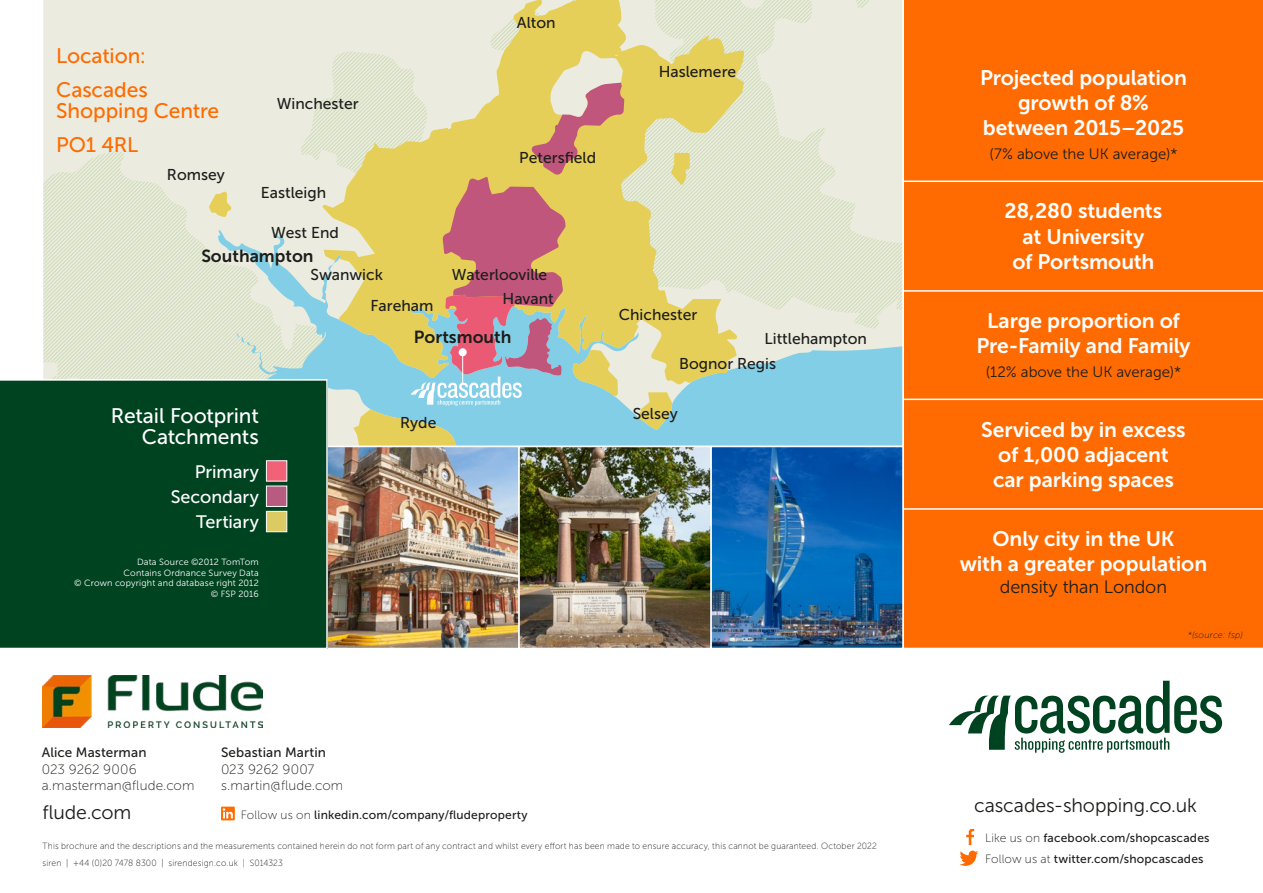
<style>
.page{position:relative;width:1263px;height:893px;background:#fff}
.page>*{position:absolute;margin:0;border:0;box-sizing:border-box;transform-origin:0 0}
.t1{font:21px/25.2px "Museo Sans 700";letter-spacing:-.005em;color:#fff;text-align:center}
.t2{font:21px/33.8px "Museo Sans 500";letter-spacing:-.005em;color:#ff6b00}
.t3{font:21px/21px "Museo Sans 500";letter-spacing:-.01em;color:#fff;text-align:right}
.t4{font:19.5px "Museo Sans 300";letter-spacing:-.005em;color:#1d1d1b}
.t5{font:18px/25.2px "Museo Sans 500";letter-spacing:-.005em;color:#fff;text-align:right}
.t6{font:18px "Museo Sans 300";letter-spacing:-.005em;color:#1d1d1b}
.t7{font:17.4px "Museo Sans 700";color:#1d1d1b}
.t8{font:15.6px/23.9px "Museo Sans 500";color:#1d1d1b}
.t9{font:15px "Museo Sans 300";letter-spacing:.005em;color:#1d1d1b}
.t10{font:13.5px/16.5px "Museo Sans 100";letter-spacing:.01em;color:#1d1d1b}
.t11{font:13.5px "Museo Sans 500";letter-spacing:.01em;color:#1d1d1b}
.t12{font:12px/20.7px "Museo Sans 500";letter-spacing:.015em;color:#1d1d1b}
.t13{font:9px/16.2px "Museo Sans 100";letter-spacing:.025em;color:#1d1d1b;scale:.95 1}
.t14{font:9px/10.5px "Museo Sans 300";letter-spacing:.02em;color:#fff;text-align:right}
.t15{font:italic 9px "Museo Sans 100";letter-spacing:.015em;color:#1d1d1b}
.s1{font-family:"Museo Sans 100"}
</style>
<div class="page">
<svg style="left:43px;top:0;width:859px;height:446px"></svg>
<img style="left:329px;top:449px;width:188px;height:197px">
<div style="left:326px;top:446px;width:194px;height:203px;border:2px solid #fff"></div>
<img style="left:521px;top:449px;width:188px;height:197px">
<div style="left:518px;top:446px;width:194px;height:203px;border:2px solid #fff"></div>
<img style="left:713px;top:449px;width:188px;height:197px">
<div style="left:710px;top:446px;width:194px;height:203px;border:2px solid #fff"></div>
<div style="left:0;top:379px;width:328px;height:270px;background:#004320"></div>
<svg style="left:966px;top:829px;width:8px;height:16px"></svg>
<svg style="left:960px;top:851px;width:18px;height:15px"></svg>
<div style="left:266px;top:460px;width:21px;height:21px;background:#f16278;border:1px solid #fff"></div>
<div style="left:266px;top:486px;width:21px;height:21px;background:#b85b81;border:1px solid #fff"></div>
<div style="left:266px;top:511px;width:21px;height:21px;background:#dccb63;border:1px solid #fff"></div>
<img style="left:43px;top:676px;width:219px;height:51px">
<div style="left:902px;top:0;width:361px;height:649px;background:#ff6b00"></div>
<svg style="left:221px;top:807px;width:14px;height:13px"></svg>
<svg style="left:949px;top:681px;width:273px;height:72px"></svg>
<h1 class="t2" style="left:56px;top:39px;width:93px">Location:<br>Cascades</h1>
<h1 class="t2" style="left:56px;top:94px;width:165px">Shopping Centre<br>PO1 4RL</h1>
<h3 class="t8" style="left:167px;top:163px;width:59px">Romsey</h3>
<h3 class="t8" style="left:277px;top:92px;width:84px">Winchester</h3>
<h3 class="t8" style="left:261px;top:181px;width:67px">Eastleigh</h3>
<h3 class="t8" style="left:271px;top:221px;width:69px">West End</h3>
<h3 class="t7" style="left:201px;top:246px;width:114px">Southampton</h3>
<h3 class="t8" style="left:311px;top:263px;width:74px">Swanwick</h3>
<h3 class="t8" style="left:371px;top:294px;width:64px">Fareham</h3>
<h3 class="t8" style="left:517px;top:11px;width:40px">Alton</h3>
<h3 class="t8" style="left:519px;top:146px;width:78px">Petersfield</h3>
<h3 class="t8" style="left:502px;top:263px;width:53px;text-indent:-51px">Waterlooville<br>Havant</h3>
<h1 class="t3" style="left:111px;top:405px;width:149px">Retail Footprint<br>Catchments</h1>
<h3 class="t5" style="left:171px;top:459px;width:90px">Primary<br>Secondary<br>Tertiary</h3>
<p class="t14" style="left:74px;top:557px;width:186px">Data Source ©2012 TomTom<br>Contains Ordnance Survey Data<br>© Crown copyright and database right 2012 © FSP 2016</p>
<h3 class="t7" style="left:414px;top:328px;width:99px">Portsmouth</h3>
<h3 class="t8" style="left:400px;top:411px;width:38px">Ryde</h3>
<h3 class="t8" style="left:659px;top:60px;width:79px">Haslemere</h3>
<h3 class="t8" style="left:619px;top:303px;width:80px">Chichester</h3>
<h3 class="t8" style="left:679px;top:327px;width:189px;line-height:24.8px;text-indent:85px">Littlehampton<br>Bognor Regis</h3>
<h3 class="t8" style="left:633px;top:402px;width:47px">Selsey</h3>
<h3 class="t11" style="left:42px;top:745px;width:106px">Alice Masterman</h3>
<h3 class="t10" style="left:42px;top:761px;width:154px">023 9262 9006 a.masterman@flude.com</h3>
<h3 class="t11" style="left:221px;top:745px;width:106px">Sebastian Martin</h3>
<h3 class="t10" style="left:221px;top:761px;width:124px">023 9262 9007 s.martin@flude.com</h3>
<h1 class="t1" style="left:980px;top:65px;width:208px">Projected population growth of 8% between 2015–2025</h1>
<h3 class="t9" style="left:989px;top:146px;width:189px">(7% above the UK average)*</h3>
<h1 class="t1" style="left:1005px;top:199px;width:159px">28,280 students at University<br>of Portsmouth</h1>
<h1 class="t1" style="left:976px;top:308px;width:216px">Large proportion of<br>Pre-Family and Family</h1>
<h3 class="t9" style="left:986px;top:364px;width:197px">(12% above the UK average)*</h3>
<h1 class="t1" style="left:981px;top:417px;width:206px">Serviced by in excess of 1,000 adjacent car parking spaces</h1>
<h1 class="t1" style="left:960px;top:526px;width:249px">Only city in the UK<br>with a greater population</h1>
<h3 class="t6" style="left:1000px;top:577px;width:169px">density than London</h3>
<p class="t15" style="left:1188px;top:630px;width:57px">*(source: fsp)</p>
<h2 class="t4" style="left:43px;top:802px;width:90px">flude.com</h2>
<h3 class="t12" style="left:241px;top:804px;width:288px"><span class="s1">Follow us on</span> linkedin.com/company/fludeproperty</h3>
<h2 class="t4" style="left:974px;top:795px;width:224px">cascades-shopping.co.uk</h2>
<p class="t13" style="left:43px;top:838px;width:880px">This brochure and the descriptions and the measurements contained herein do not form part of any contract and whilst every effort has been made to ensure accuracy, this cannot be guaranteed. October 2022 siren | +44 (0)20 7478 8300 | sirendesign.co.uk | S014323</p>
<h3 class="t12" style="left:985px;top:828px;width:226px"><span class="s1">Like us on</span> facebook.com/shopcascades<br><span class="s1">Follow us at</span> twitter.com/shopcascades</h3>
</div>
